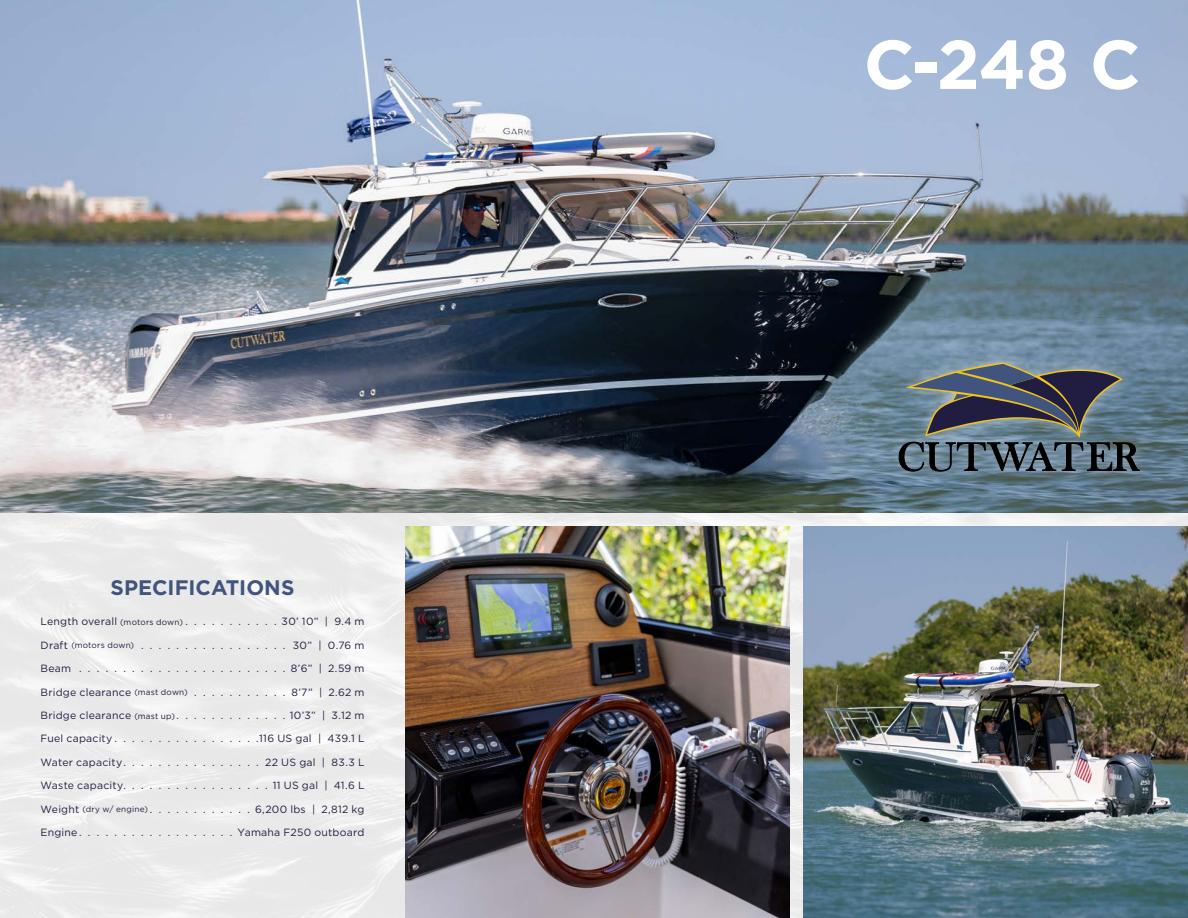
<style>
.page{position:relative;width:1188px;height:918px;background:#fff}
.page>*{position:absolute;margin:0;border:0;box-sizing:border-box;transform-origin:0 0}
.t1{font:700 69px "Gotham";color:#fff}
.t2{font:700 21px "Gotham";color:#40547e}
.t3{font:10.5px "Gotham";letter-spacing:.02em;color:#221e41}
.s1{font-size:8.25px}
</style>
<div class="page">
<img style="left:803px;top:526px;width:385px;height:392px">
<img style="left:405px;top:526px;width:385px;height:392px">
<img style="left:0;top:0;width:1188px;height:513px">
<div style="left:884px;top:348px;width:268px;height:138px;background:#fff;opacity:.5"></div>
<svg style="left:899px;top:362px;width:241px;height:110px;background:#586571"></svg>
<h2 class="t2" style="left:111px;top:574px;width:185px">SPECIFICATIONS</h2>
<p class="t3" style="left:40px;top:615px;width:325px">Length overall <span class="s1">(motors down)</span> . . . . . . . . . . . 30’ 10” | 9.4 m</p>
<p class="t3" style="left:40px;top:638px;width:326px">Draft <span class="s1">(motors down)</span> . . . . . . . . . . . . . . . . . 30” | 0.76 m</p>
<p class="t3" style="left:41px;top:662px;width:326px">Beam . . . . . . . . . . . . . . . . . . . . . . . . 8’6” | 2.59 m</p>
<p class="t3" style="left:41px;top:685px;width:325px">Bridge clearance <span class="s1">(mast down)</span> . . . . . . . . . . . 8’7” | 2.62 m</p>
<p class="t3" style="left:40px;top:709px;width:326px">Bridge clearance <span class="s1">(mast up)</span> . . . . . . . . . . . . . 10’3” | 3.12 m</p>
<p class="t3" style="left:40px;top:732px;width:325px">Fuel capacity . . . . . . . . . . . . . . . . .116 US gal | 439.1 L</p>
<p class="t3" style="left:40px;top:755px;width:325px">Water capacity. . . . . . . . . . . . . . . . 22 US gal | 83.3 L</p>
<p class="t3" style="left:40px;top:779px;width:326px">Waste capacity. . . . . . . . . . . . . . . . . 11 US gal | 41.6 L</p>
<p class="t3" style="left:40px;top:802px;width:326px">Weight <span class="s1">(dry w/ engine)</span> . . . . . . . . . . . . 6,200 lbs | 2,812 kg</p>
<p class="t3" style="left:41px;top:826px;width:326px">Engine . . . . . . . . . . . . . . . . . . Yamaha F250 outboard</p>
<h1 class="t1" style="left:864px;top:19px;width:279px">C-248 C</h1>
</div>
